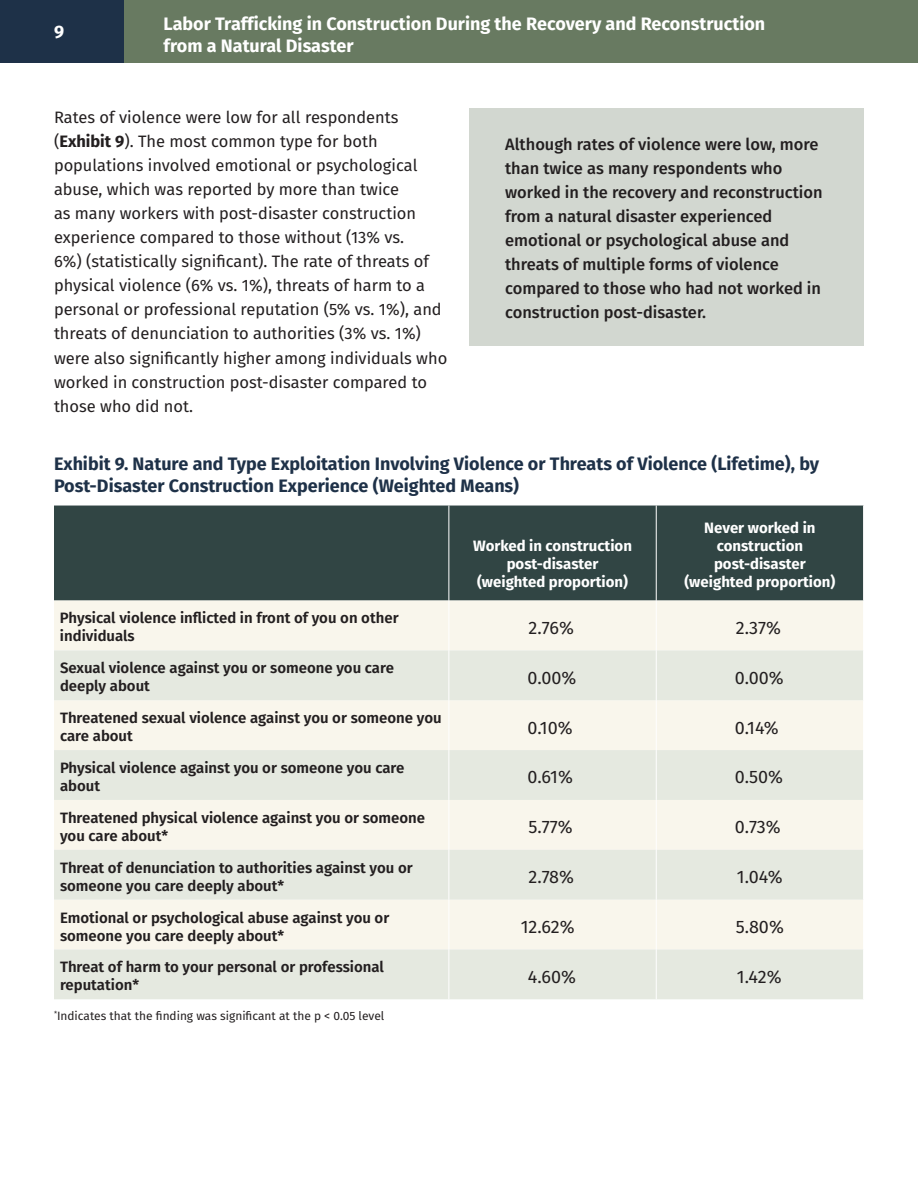
<style>
.page{position:relative;width:918px;height:1188px;background:#fff}
.page>*{position:absolute;margin:0;border:0;box-sizing:border-box;transform-origin:0 0}
.t1{font:700 18px/21.6px "Fira Sans";color:#1e3148}
.t2{font:700 18px/21.6px "Fira Sans";color:#fff}
.t3{font:18px "Fira Sans";color:#231f20}
.t4{font:16.5px/24px "Fira Sans";color:#231f20}
.t5{font:500 16.5px/24px "Fira Sans";color:#231f20}
.t6{font:600 15px/18px "Fira Sans";color:#231f20}
.t7{font:700 15px/18px "Fira Sans";color:#fff;text-align:center}
.t8{font:12px "Fira Sans";color:#231f20}
.s1{font-weight:700}
</style>
<div class="page">
<div style="left:0;top:0;width:124px;height:62px;background:#1e3148"></div>
<div style="left:124px;top:0;width:794px;height:62px;background:#687a61"></div>
<div style="left:469px;top:108px;width:395px;height:237px;background:#d2d7d0"></div>
<div style="left:54px;top:506px;width:809px;height:95px;background:#314544"></div>
<div style="left:54px;top:601px;width:809px;height:49px;background:#f9f6ec"></div>
<svg style="left:54px;top:650px;width:809px;height:349px;background:#edeee5"></svg>
<hr style="left:448px;top:506px;width:1px;height:95px;background:#fff">
<hr style="left:656px;top:506px;width:1px;height:95px;background:#fff">
<hr style="left:448px;top:601px;width:1px;height:49px;background:#fff">
<hr style="left:656px;top:601px;width:1px;height:49px;background:#fff">
<hr style="left:448px;top:650px;width:1px;height:50px;background:#fff">
<hr style="left:656px;top:650px;width:1px;height:50px;background:#fff">
<hr style="left:448px;top:700px;width:1px;height:50px;background:#fff">
<hr style="left:656px;top:700px;width:1px;height:50px;background:#fff">
<hr style="left:448px;top:750px;width:1px;height:50px;background:#fff">
<hr style="left:656px;top:750px;width:1px;height:50px;background:#fff">
<hr style="left:448px;top:800px;width:1px;height:50px;background:#fff">
<hr style="left:656px;top:800px;width:1px;height:50px;background:#fff">
<hr style="left:448px;top:850px;width:1px;height:50px;background:#fff">
<hr style="left:656px;top:850px;width:1px;height:50px;background:#fff">
<hr style="left:448px;top:900px;width:1px;height:49px;background:#fff">
<hr style="left:656px;top:900px;width:1px;height:49px;background:#fff">
<hr style="left:448px;top:949px;width:1px;height:50px;background:#fff">
<hr style="left:656px;top:949px;width:1px;height:50px;background:#fff">
<p class="t2" style="left:54px;top:19px;width:12px">9</p>
<p class="t2" style="left:164px;top:12px;width:603px">Labor Trafficking in Construction During the Recovery and Reconstruction from a Natural Disaster</p>
<p class="t4" style="left:54px;top:105px;width:395px">Rates of violence were low for all respondents (<span class="s1">Exhibit 9</span>). The most common type for both populations involved emotional or psychological abuse, which was reported by more than twice<br>as many workers with post-disaster construction experience compared to those without (13% vs.<br>6%) (statistically significant). The rate of threats of physical violence (6% vs. 1%), threats of harm to a personal or professional reputation (5% vs. 1%), and threats of denunciation to authorities (3% vs. 1%) were also significantly higher among individuals who worked in construction post-disaster compared to those who did not.</p>
<p class="t5" style="left:505px;top:132px;width:319px">Although rates of violence were low, more than twice as many respondents who worked in the recovery and reconstruction from a natural disaster experienced emotional or psychological abuse and threats of multiple forms of violence compared to those who had not worked in construction post-disaster.</p>
<p class="t1" style="left:54px;top:452px;width:767px">Exhibit 9. Nature and Type Exploitation Involving Violence or Threats of Violence (Lifetime), by<br>Post-Disaster Construction Experience (Weighted Means)</p>
<p class="t7" style="left:473px;top:536px;width:160px">Worked in construction post-disaster (weighted proportion)</p>
<p class="t7" style="left:684px;top:518px;width:152px">Never worked in construction post-disaster (weighted proportion)</p>
<p class="t6" style="left:60px;top:608px;width:340px">Physical violence inflicted in front of you on other individuals</p>
<p class="t3" style="left:528px;top:614px;width:47px">2.76%</p>
<p class="t3" style="left:736px;top:614px;width:47px">2.37%</p>
<p class="t6" style="left:60px;top:658px;width:336px">Sexual violence against you or someone you care deeply about</p>
<p class="t3" style="left:528px;top:664px;width:50px">0.00%</p>
<p class="t3" style="left:735px;top:664px;width:50px">0.00%</p>
<p class="t6" style="left:60px;top:708px;width:383px">Threatened sexual violence against you or someone you care about</p>
<p class="t3" style="left:528px;top:714px;width:47px">0.10%</p>
<p class="t3" style="left:735px;top:714px;width:45px">0.14%</p>
<p class="t6" style="left:60px;top:758px;width:346px">Physical violence against you or someone you care about</p>
<p class="t3" style="left:528px;top:764px;width:47px">0.61%</p>
<p class="t3" style="left:735px;top:764px;width:50px">0.50%</p>
<p class="t6" style="left:60px;top:808px;width:367px">Threatened physical violence against you or someone you care about*</p>
<p class="t3" style="left:528px;top:813px;width:46px">5.77%</p>
<p class="t3" style="left:735px;top:813px;width:47px">0.73%</p>
<p class="t6" style="left:60px;top:858px;width:354px">Threat of denunciation to authorities against you or someone you care deeply about*</p>
<p class="t3" style="left:528px;top:863px;width:47px">2.78%</p>
<p class="t3" style="left:737px;top:863px;width:47px">1.04%</p>
<p class="t6" style="left:60px;top:907px;width:331px">Emotional or psychological abuse against you or someone you care deeply about*</p>
<p class="t3" style="left:521px;top:913px;width:55px">12.62%</p>
<p class="t3" style="left:736px;top:913px;width:50px">5.80%</p>
<p class="t6" style="left:60px;top:957px;width:325px">Threat of harm to your personal or professional reputation*</p>
<p class="t3" style="left:528px;top:963px;width:50px">4.60%</p>
<p class="t3" style="left:737px;top:963px;width:46px">1.42%</p>
<p class="t8" style="left:54px;top:1007px;width:332px"><sup>*</sup>Indicates that the finding was significant at the p &lt; 0.05 level</p>
</div>
